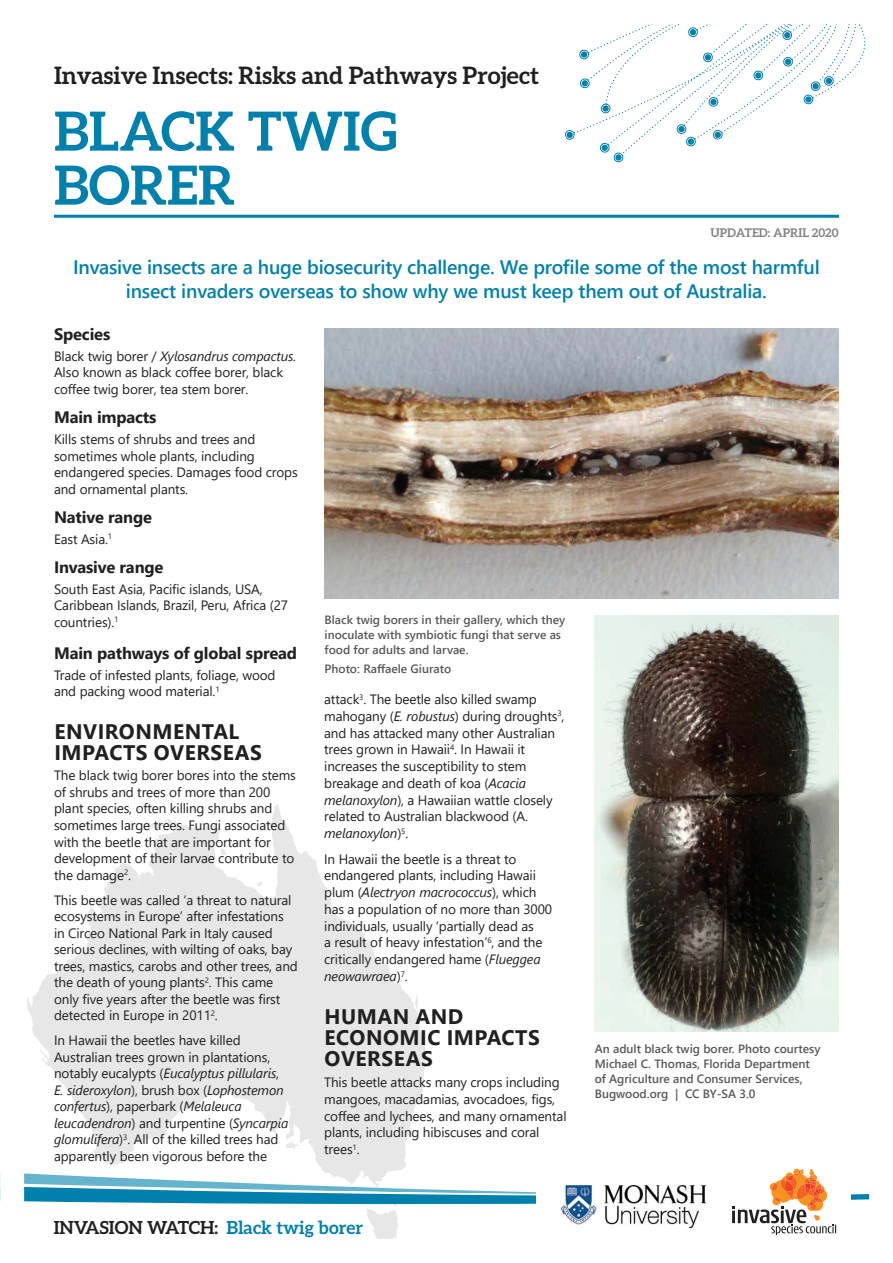
<style>
.page{position:relative;width:893px;height:1263px;background:#fff}
.page>*{position:absolute;margin:0;border:0;box-sizing:border-box;transform-origin:0 0}
.t1{font:700 54px/54px "Aleo";color:#0081ad}
.t2{font:700 24px "Aleo";color:#221f1f}
.t3{font:700 21px/21.3px "Segoe UI";letter-spacing:.025em;color:#221f1f}
.t4{font:600 19.5px/24px "Segoe UI";letter-spacing:-.01em;color:#0081ad;text-align:center}
.t5{font:700 18px "Aleo";color:#221f1f}
.t6{font:700 16.5px "Segoe UI";letter-spacing:-.01em;color:#221f1f}
.t7{font:13.5px/16.5px "Segoe UI";letter-spacing:-.01em;color:#221f1f}
.t8{font:600 12px/15px "Segoe UI";color:#57585a}
.t9{font:700 12px "Aleo";color:#808284}
.s1{font-style:italic}
.s2{color:#0081ad}
</style>
<div class="page">
<svg style="left:27px;top:804px;width:399px;height:364px;fill:#e7e7e7"></svg>
<svg style="left:415px;top:995px;width:3px;height:13px"></svg>
<svg style="left:220px;top:847px;width:7px;height:8px"></svg>
<svg style="left:213px;top:812px;width:2px;height:6px"></svg>
<svg style="left:147px;top:820px;width:14px;height:10px"></svg>
<svg style="left:257px;top:881px;width:6px;height:6px"></svg>
<svg style="left:286px;top:1142px;width:13px;height:7px"></svg>
<svg style="left:25px;top:1168px;width:843px;height:70px"></svg>
<img style="left:562px;top:1186px;width:143px;height:41px">
<svg style="left:565px;top:25px;width:301px;height:137px"></svg>
<hr style="left:54px;top:215px;width:785px;height:3px;background:#0081ad">
<img style="left:325px;top:329px;width:514px;height:269px">
<img style="left:594px;top:615px;width:245px;height:416px">
<h2 class="t2" style="left:54px;top:66px;width:487px">Invasive Insects: Risks and Pathways Project</h2>
<h1 class="t1" style="left:54px;top:108px;width:345px">BLACK TWIG<br>BORER</h1>
<p class="t9" style="left:710px;top:228px;width:130px">UPDATED: APRIL 2020</p>
<h3 class="t4" style="left:73px;top:253px;width:748px">Invasive insects are a huge biosecurity challenge. We profile some of the most harmful insect invaders overseas to show why we must keep them out of Australia.</h3>
<p class="t6" style="left:54px;top:328px;width:58px">Species</p>
<p class="t7" style="left:54px;top:349px;width:244px">Black twig borer / <span class="s1">Xylosandrus compactus.<br></span>Also known as black coffee borer, black coffee twig borer, tea stem borer.</p>
<p class="t6" style="left:54px;top:411px;width:104px">Main impacts</p>
<p class="t7" style="left:54px;top:430px;width:245px">Kills stems of shrubs and trees and sometimes whole plants, including endangered species. Damages food crops and ornamental plants.</p>
<p class="t6" style="left:54px;top:510px;width:100px">Native range</p>
<p class="t7" style="left:54px;top:529px;width:60px">East Asia.<sup>1</sup></p>
<p class="t6" style="left:54px;top:560px;width:111px">Invasive range</p>
<p class="t7" style="left:54px;top:579px;width:236px">South East Asia, Pacific islands, USA,<br>Caribbean Islands, Brazil, Peru, Africa (27 countries).<sup>1</sup></p>
<p class="t6" style="left:54px;top:647px;width:245px">Main pathways of global spread</p>
<p class="t7" style="left:54px;top:665px;width:223px">Trade of infested plants, foliage, wood and packing wood material.<sup>1</sup></p>
<h3 class="t3" style="left:54px;top:723px;width:209px">ENVIRONMENTAL<br>IMPACTS OVERSEAS</h3>
<p class="t7" style="left:54px;top:766px;width:243px">The black twig borer bores into the stems of shrubs and trees of more than 200 plant species, often killing shrubs and sometimes large trees. Fungi associated with the beetle that are important for development of their larvae contribute to the damage<sup>2</sup>.</p>
<p class="t7" style="left:54px;top:890px;width:245px">This beetle was called ‘a threat to natural ecosystems in Europe’ after infestations in Circeo National Park in Italy caused serious declines, with wilting of oaks, bay trees, mastics, carobs and other trees, and the death of young plants<sup>2</sup>. This came only five years after the beetle was first detected in Europe in 2011<sup>2</sup>.</p>
<p class="t7" style="left:54px;top:1031px;width:236px">In Hawaii the beetles have killed Australian trees grown in plantations, notably eucalypts (<span class="s1">Eucalyptus pillularis</span>, <span class="s1">E. sideroxylon</span>), brush box (<span class="s1">Lophostemon confertus</span>), paperbark (<span class="s1">Melaleuca leucadendron</span>) and turpentine (<span class="s1">Syncarpia glomulifera</span>)<sup>3</sup>. All of the killed trees had apparently been vigorous before the</p>
<p class="t8" style="left:325px;top:613px;width:242px">Black twig borers in their gallery, which they inoculate with symbiotic fungi that serve as food for adults and larvae.</p>
<p class="t8" style="left:325px;top:660px;width:128px">Photo: Raffaele Giurato</p>
<p class="t7" style="left:324px;top:692px;width:242px">attack<sup>3</sup>. The beetle also killed swamp mahogany (<span class="s1">E. robustus</span>) during droughts<sup>3</sup>, and has attacked many other Australian trees grown in Hawaii<sup>4</sup>. In Hawaii it increases the susceptibility to stem breakage and death of koa (<span class="s1">Acacia melanoxylon</span>), a Hawaiian wattle closely related to Australian blackwood (A. <span class="s1">melanoxylon</span>)<sup>5</sup>.</p>
<p class="t7" style="left:324px;top:849px;width:229px">In Hawaii the beetle is a threat to endangered plants, including Hawaii plum (<span class="s1">Alectryon macrococcus</span>), which has a population of no more than 3000 individuals, usually ‘partially dead as<br>a result of heavy infestation’<sup>6</sup>, and the critically endangered hame (<span class="s1">Flueggea neowawraea</span>)<sup>7</sup>.</p>
<h3 class="t3" style="left:325px;top:1007px;width:217px">HUMAN AND<br>ECONOMIC IMPACTS<br>OVERSEAS</h3>
<p class="t7" style="left:324px;top:1073px;width:244px">This beetle attacks many crops including mangoes, macadamias, avocadoes, figs, coffee and lychees, and many ornamental plants, including hibiscuses and coral trees<sup>1</sup>.</p>
<h3 class="t5" style="left:54px;top:1220px;width:311px">INVASION WATCH: <span class="s2">Black twig borer</span></h3>
<p class="t8" style="left:595px;top:1043px;width:227px">An adult black twig borer. Photo courtesy Michael C. Thomas, Florida Department of Agriculture and Consumer Services, Bugwood.org | CC BY-SA 3.0</p>
</div>
